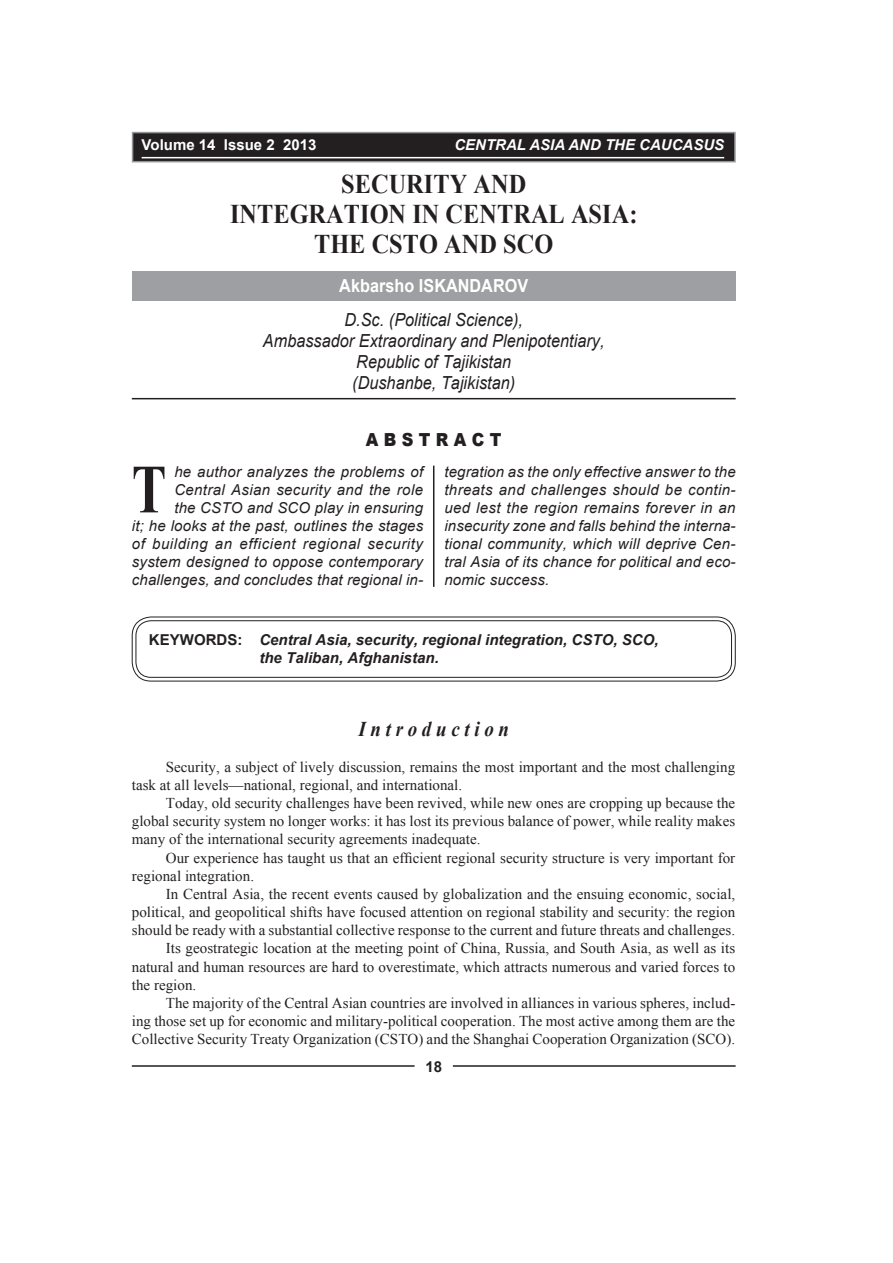
<style>
.page{position:relative;width:893px;height:1263px;background:#fff}
.page>*{position:absolute;margin:0;border:0;box-sizing:border-box;transform-origin:0 0}
.буквица{font:700 69px "Times New Roman";color:#231f20;scale:.75 1}
.заголовок{font:700 27px/30px "Times New Roman";letter-spacing:.005em;color:#231f20;text-align:center;scale:.9 1}
.заголовок_2{font:italic 700 21px "Times New Roman";letter-spacing:.25em;color:#231f20;scale:.9 1}
.автор_1{font:italic 18px/21px "Arial";letter-spacing:.005em;color:#231f20;text-align:center;scale:.9 1}
.автор{font:700 18px "Arial";letter-spacing:.005em;color:#fff;scale:.9 1}
.заголовок_-_резюме{font:900 18px "Arial";letter-spacing:.335em;color:#231f20;scale:.9 1}
.t1{font:15px/18.1px "Times New Roman";color:#231f20;text-align:justify}
.резюме{font:italic 15px/18px "Arial";letter-spacing:.015em;color:#231f20;text-align:right}
.ключ_-_слова{font:italic 700 15px/18px "Arial";letter-spacing:.005em;color:#231f20}
.t2{font:italic 700 15px "Arial";color:#fff}
.t3{font:700 15px "Arial";color:#fff}
.t4{font:700 15px "Arial";color:#231f20}
.s1{font-style:normal}
</style>
<div class="page">
<hr style="left:132px;top:1065px;width:283px;height:2px;background:#231f20">
<hr style="left:453px;top:1065px;width:283px;height:2px;background:#231f20">
<div style="left:133px;top:133px;width:602px;height:29px;background:#231f20"></div>
<div style="left:132px;top:132px;width:604px;height:30px;border:2px solid #939598"></div>
<hr style="left:142px;top:157px;width:582px;height:1px;background:#fff">
<div style="left:132px;top:271px;width:604px;height:30px;background:#9d9fa2"></div>
<hr style="left:132px;top:398px;width:604px;height:1px;background:#231f20">
<div style="left:132px;top:617px;width:604px;height:64px;border:4px solid #fff;border-radius:17px"></div>
<div style="left:132px;top:617px;width:604px;height:64px;border:1px solid #231f20;border-radius:19px"></div>
<div style="left:136px;top:620px;width:596px;height:58px;border:1px solid #231f20;border-radius:15px"></div>
<hr style="left:433px;top:466px;width:1px;height:121px;background:#231f20">
<p class="t3" style="left:142px;top:135px;width:176px">Volume 14 Issue 2 2013</p>
<p class="t2" style="left:454px;top:135px;width:271px">CENTRAL ASIA AND THE CAUCASUS</p>
<p class="заголовок" style="left:230px;top:168px;width:454px">SECURITY AND<br>INTEGRATION IN CENTRAL ASIA:<br>THE CSTO AND SCO</p>
<p class="автор" style="left:339px;top:273px;width:211px">Akbarsho ISKANDAROV</p>
<p class="автор_1" style="left:263px;top:309px;width:381px">D.Sc. (Political Science),<br>Ambassador Extraordinary and Plenipotentiary,<br>Republic of Tajikistan<br>(Dushanbe, Tajikistan)</p>
<p class="заголовок_-_резюме" style="left:366px;top:426px;width:153px">ABSTRACT</p>
<p class="резюме" style="left:132px;top:462px;width:293px">he author analyzes the problems of Central Asian security and the role<br>the CSTO and SCO play in ensuring<br>it; he looks at the past, outlines the stages of building an efficient regional security system designed to oppose contemporary challenges, and concludes that regional in-</p>
<p class="резюме" style="left:444px;top:462px;width:293px;text-align:justify">tegration as the only effective answer to the threats and challenges should be contin&shy;ued lest the region remains forever in an insecurity zone and falls behind the interna&shy;tional community, which will deprive Cen&shy;tral Asia of its chance for political and eco&shy;nomic success.</p>
<p class="буквица" style="left:132px;top:442px;width:48px">T</p>
<p class="ключ_-_слова" style="left:259px;top:631px;width:401px;text-indent:-111px"><span class="s1">KEYWORDS:</span> Central Asia, security, regional integration, CSTO, SCO, the Taliban, Afghanistan.</p>
<p class="заголовок_2" style="left:358px;top:714px;width:169px">Introduction</p>
<p class="t1" style="left:132px;top:757px;width:605px;text-indent:34px">Security, a subject of lively discussion, remains the most important and the most challenging task at all levels—national, regional, and international.</p>
<p class="t1" style="left:132px;top:794px;width:605px;text-indent:34px">Today, old security challenges have been revived, while new ones are cropping up because the global security system no longer works: it has lost its previous balance of power, while reality makes many of the international security agreements inadequate.</p>
<p class="t1" style="left:132px;top:848px;width:605px;text-indent:34px">Our experience has taught us that an efficient regional security structure is very important for regional integration.</p>
<p class="t1" style="left:132px;top:884px;width:605px;text-indent:34px">In Central Asia, the recent events caused by globalization and the ensuing economic, social, political, and geopolitical shifts have focused attention on regional stability and security: the region should be ready with a substantial collective response to the current and future threats and challenges.</p>
<p class="t1" style="left:132px;top:939px;width:605px;text-indent:34px">Its geostrategic location at the meeting point of China, Russia, and South Asia, as well as its natural and human resources are hard to overestimate, which attracts numerous and varied forces to the region.</p>
<p class="t1" style="left:132px;top:993px;width:605px;text-indent:34px">The majority of the Central Asian countries are involved in alliances in various spheres, includ&shy;ing those set up for economic and military-political cooperation. The most active among them are the Collective Security Treaty Organization (CSTO) and the Shanghai Cooperation Organization (SCO).</p>
<p class="t4" style="left:425px;top:1057px;width:18px">18</p>
</div>
